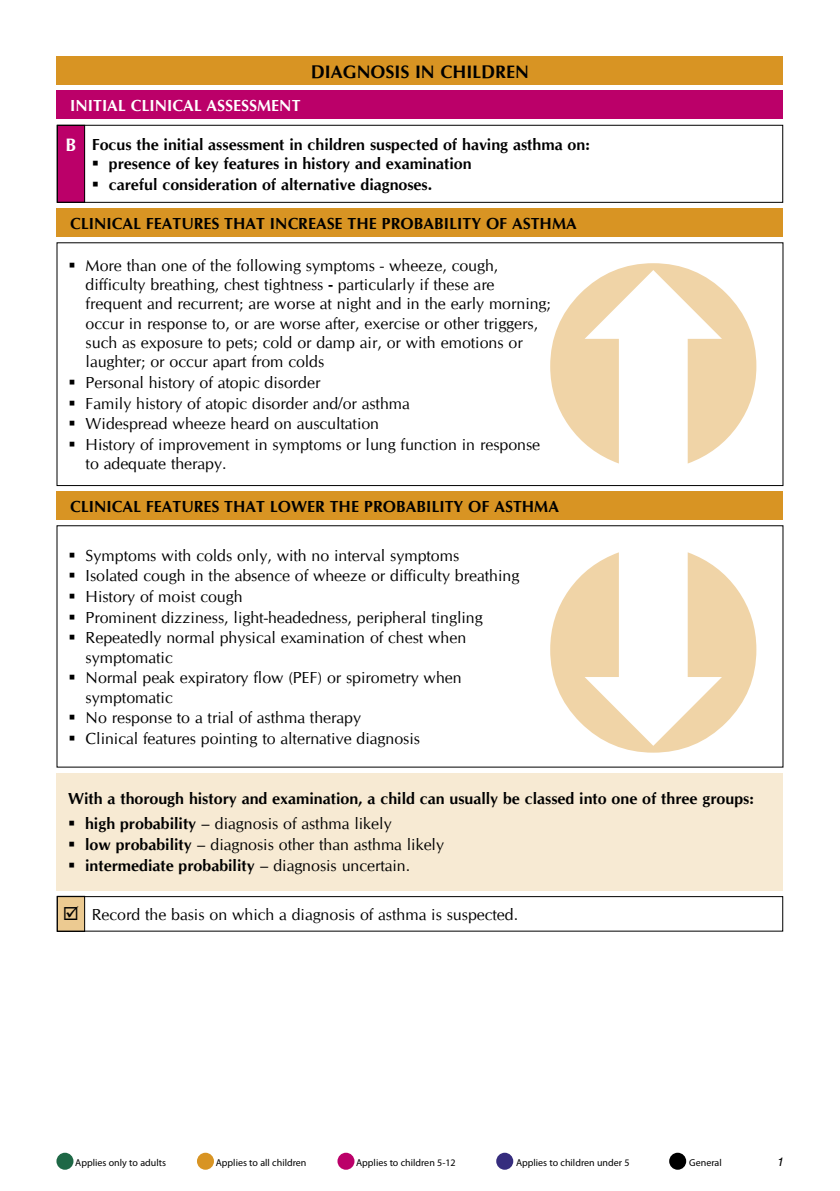
<style>
.page{position:relative;width:840px;height:1191px;background:#fff}
.page>*{position:absolute;margin:0;border:0;box-sizing:border-box;transform-origin:0 0}
.t1{font:700 18px "CG Omega";color:#000}
.t2{font:16px/19.8px "CG Omega";color:#000}
.t3{font:700 16px/20px "CG Omega";color:#000}
.t4{font:700 16px "CG Omega";color:#fff}
.t5{font:italic 12px "Helvetica";color:#000}
.t6{font:10px "Myriad Pro";color:#000}
.s1{font-size:18px;color:#fff}
.s2{font-weight:700}
.s3{font-weight:400}
</style>
<div class="page">
<div style="left:197px;top:1152px;width:17px;height:17px;background:#d89423;border-radius:50%"></div>
<div style="left:337px;top:1152px;width:17px;height:17px;background:#bb0069;border-radius:50%"></div>
<div style="left:496px;top:1152px;width:17px;height:17px;background:#362d7e;border-radius:50%"></div>
<div style="left:668px;top:1152px;width:17px;height:17px;background:#000;border-radius:50%"></div>
<div style="left:56px;top:1152px;width:17px;height:17px;background:#1e6846;border-radius:50%"></div>
<div style="left:57px;top:57px;width:725px;height:28px;background:#d89423"></div>
<div style="left:57px;top:91px;width:725px;height:28px;background:#bb0069"></div>
<div style="left:57px;top:208px;width:725px;height:29px;background:#d89423"></div>
<div style="left:57px;top:491px;width:725px;height:29px;background:#d89423"></div>
<div style="left:57px;top:773px;width:725px;height:117px;background:#f7ead3"></div>
<div style="left:57px;top:242px;width:725px;height:244px;border:1px solid #000"></div>
<svg style="left:550px;top:263px;width:206px;height:200px"></svg>
<svg style="left:550px;top:552px;width:206px;height:200px"></svg>
<div style="left:57px;top:125px;width:28px;height:77px;background:#bb0069"></div>
<div style="left:57px;top:125px;width:28px;height:78px;border:1px solid #000"></div>
<div style="left:57px;top:125px;width:725px;height:78px;border:1px solid #000"></div>
<div style="left:57px;top:896px;width:28px;height:35px;background:#ecca91"></div>
<div style="left:57px;top:896px;width:28px;height:35px;border:1px solid #000"></div>
<div style="left:57px;top:896px;width:725px;height:35px;border:1px solid #000"></div>
<p class="t4" style="left:70px;top:95px;width:15px">Initial</p>
<p class="t4" style="left:131px;top:95px;width:10px">clinical</p>
<p class="t4" style="left:206px;top:95px;width:11px">assessment</p>
<p class="t1" style="left:310px;top:60px;width:142px">DIAGNOSIS IN children</p>
<p class="t3" style="left:109px;top:134px;width:482px;text-indent:-43px"><span class="s1">B</span> Focus the initial assessment in children suspected of having asthma on: presence of key features in history and examination<br>careful consideration of alternative diagnoses.</p>
<p class="t3" style="left:70px;top:213px;width:20px">Clinical</p>
<p class="t3" style="left:146px;top:213px;width:10px">feat</p>
<p class="t3" style="left:181px;top:213px;width:22px">ures</p>
<p class="t3" style="left:224px;top:213px;width:11px">that</p>
<p class="t3" style="left:270px;top:213px;width:10px">increase</p>
<p class="t3" style="left:347px;top:213px;width:11px">the</p>
<p class="t3" style="left:381px;top:213px;width:10px">probabilit</p>
<p class="t3" style="left:471px;top:213px;width:53px">y of asthma</p>
<p class="t2" style="left:86px;top:256px;width:466px">More than one of the following symptoms - wheeze, cough, difficulty breathing, chest tightness <span class="s2">-</span> particularly if these are frequent and recurrent; are worse at night and in the early morning; occur in response to, or are worse after, exercise or other triggers, such as exposure to pets; cold or damp air, or with emotions or laughter; or occur apart from colds<br>Personal history of atopic disorder<br>Family history of atopic disorder and/or asthma<br>Widespread wheeze heard on auscultation<br>History of improvement in symptoms or lung function in response to adequate therapy.</p>
<p class="t3" style="left:70px;top:496px;width:20px">Clinical</p>
<p class="t3" style="left:146px;top:496px;width:10px">feat</p>
<p class="t3" style="left:181px;top:496px;width:22px">ures</p>
<p class="t3" style="left:224px;top:496px;width:11px">that</p>
<p class="t3" style="left:270px;top:496px;width:12px">lower</p>
<p class="t3" style="left:329px;top:496px;width:11px">the</p>
<p class="t3" style="left:363px;top:496px;width:10px">probabilit</p>
<p class="t3" style="left:453px;top:496px;width:53px">y of asthma</p>
<p class="t2" style="left:86px;top:545px;width:435px;line-height:20.4px">Symptoms with colds only, with no interval symptoms<br>Isolated cough in the absence of wheeze or difficulty breathing History of moist cough<br>Prominent dizziness, light-headedness, peripheral tingling Repeatedly normal physical examination of chest when symptomatic<br>Normal peak expiratory flow (PEF) or spirometry when symptomatic<br>No response to a trial of asthma therapy<br>Clinical features pointing to alternative diagnosis</p>
<p class="t3" style="left:85px;top:786px;width:669px;line-height:25px;text-indent:-17px">With a thorough history and examination, a child can usually be classed into one of three groups: high probability <span class="s3">– diagnosis of asthma likely</span></p>
<p class="t2" style="left:85px;top:834px;width:360px;line-height:20.8px"><span class="s2">low probability</span> – diagnosis other than asthma likely <span class="s2">intermediate probability</span> – diagnosis uncertain.</p>
<p class="t2" style="left:63px;top:904px;width:456px">☑ Record the basis on which a diagnosis of asthma is suspected.</p>
<p class="t6" style="left:75px;top:1156px;width:92px">Applies only to adults</p>
<p class="t6" style="left:216px;top:1156px;width:92px">Applies to all children</p>
<p class="t6" style="left:356px;top:1156px;width:101px">Applies to children 5-12</p>
<p class="t6" style="left:515px;top:1156px;width:115px">Applies to children under 5</p>
<p class="t6" style="left:689px;top:1156px;width:34px">General</p>
<p class="t5" style="left:776px;top:1154px;width:8px">1</p>
</div>
